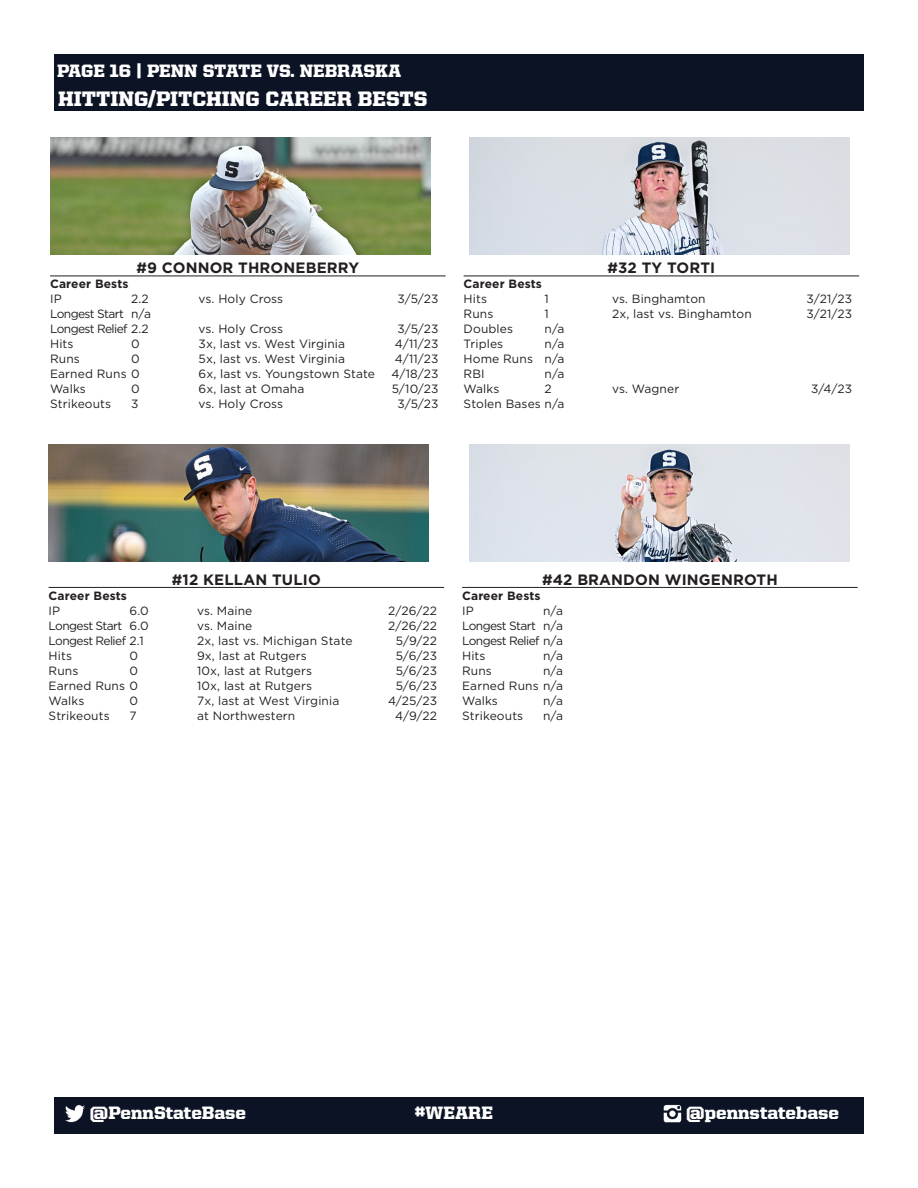
<style>
.page{position:relative;width:918px;height:1188px;background:#fff}
.page>*{position:absolute;margin:0;border:0;box-sizing:border-box;transform-origin:0 0}
.t1{font:900 21px "United Serif Reg";color:#fff}
.t2{font:900 18px "United Serif Reg";color:#fff}
.t3{font:700 15px "Gotham";letter-spacing:.01em;color:#231f20}
.t4{font:12px "Gotham";letter-spacing:.01em;color:#231f20}
.t5{font:12px "Gotham";letter-spacing:-.05em;color:#231f20}
.t6{font:700 12px "Gotham";letter-spacing:.01em;color:#231f20}
</style>
<div class="page">
<div style="left:54px;top:54px;width:810px;height:32px;background:#0b1324"></div>
<div style="left:54px;top:1097px;width:810px;height:37px;background:#0b1324"></div>
<img style="left:65px;top:1104px;width:20px;height:19px">
<img style="left:663px;top:1104px;width:19px;height:18px">
<hr style="left:49px;top:587px;width:395px;height:1px;background:#231f20">
<hr style="left:462px;top:587px;width:396px;height:1px;background:#231f20">
<div style="left:54px;top:86px;width:810px;height:25px;background:#0b1324"></div>
<hr style="left:50px;top:276px;width:396px;height:1px;background:#231f20">
<hr style="left:464px;top:276px;width:395px;height:1px;background:#231f20">
<img style="left:470px;top:445px;width:380px;height:117px">
<img style="left:49px;top:445px;width:380px;height:117px">
<img style="left:470px;top:138px;width:380px;height:117px">
<img style="left:50px;top:138px;width:380px;height:117px">
<h2 class="t2" style="left:57px;top:60px;width:346px">PAGE 16 | PENN STATE VS. NEBRASKA</h2>
<p class="t1" style="left:58px;top:87px;width:371px">HITTING/PITCHING CAREER BESTS</p>
<p class="t3" style="left:136px;top:258px;width:224px">#9 CONNOR THRONEBERRY</p>
<p class="t6" style="left:50px;top:276px;width:80px">Career Bests</p>
<p class="t4" style="left:50px;top:291px;width:13px">IP</p>
<p class="t4" style="left:131px;top:291px;width:19px">2.2</p>
<p class="t4" style="left:199px;top:291px;width:86px">vs. Holy Cross</p>
<p class="t4" style="left:397px;top:291px;width:43px">3/5/23</p>
<p class="t5" style="left:50px;top:306px;width:102px">Longest Start n/a</p>
<p class="t5" style="left:50px;top:321px;width:100px">Longest Relief 2.2</p>
<p class="t4" style="left:199px;top:321px;width:86px">vs. Holy Cross</p>
<p class="t4" style="left:397px;top:321px;width:43px">3/5/23</p>
<p class="t4" style="left:50px;top:336px;width:25px">Hits</p>
<p class="t4" style="left:131px;top:336px;width:10px">0</p>
<p class="t4" style="left:199px;top:336px;width:148px">3x, last vs. West Virginia</p>
<p class="t4" style="left:395px;top:336px;width:45px">4/11/23</p>
<p class="t4" style="left:50px;top:351px;width:31px">Runs</p>
<p class="t4" style="left:131px;top:351px;width:10px">0</p>
<p class="t4" style="left:199px;top:351px;width:148px">5x, last vs. West Virginia</p>
<p class="t4" style="left:395px;top:351px;width:45px">4/11/23</p>
<p class="t4" style="left:50px;top:366px;width:91px">Earned Runs 0</p>
<p class="t4" style="left:199px;top:366px;width:178px">6x, last vs. Youngstown State</p>
<p class="t4" style="left:392px;top:366px;width:49px">4/18/23</p>
<p class="t4" style="left:50px;top:381px;width:37px">Walks</p>
<p class="t4" style="left:131px;top:381px;width:10px">0</p>
<p class="t4" style="left:199px;top:381px;width:107px">6x, last at Omaha</p>
<p class="t4" style="left:392px;top:381px;width:48px">5/10/23</p>
<p class="t4" style="left:50px;top:396px;width:63px">Strikeouts</p>
<p class="t4" style="left:131px;top:396px;width:9px">3</p>
<p class="t4" style="left:199px;top:396px;width:86px">vs. Holy Cross</p>
<p class="t4" style="left:397px;top:396px;width:43px">3/5/23</p>
<p class="t3" style="left:607px;top:258px;width:109px">#32 TY TORTI</p>
<p class="t6" style="left:464px;top:276px;width:80px">Career Bests</p>
<p class="t4" style="left:464px;top:291px;width:25px">Hits</p>
<p class="t4" style="left:545px;top:291px;width:6px">1</p>
<p class="t4" style="left:612px;top:291px;width:95px">vs. Binghamton</p>
<p class="t4" style="left:806px;top:291px;width:47px">3/21/23</p>
<p class="t4" style="left:464px;top:306px;width:31px">Runs</p>
<p class="t4" style="left:545px;top:306px;width:6px">1</p>
<p class="t4" style="left:612px;top:306px;width:141px">2x, last vs. Binghamton</p>
<p class="t4" style="left:806px;top:306px;width:47px">3/21/23</p>
<p class="t4" style="left:464px;top:321px;width:51px">Doubles</p>
<p class="t4" style="left:545px;top:321px;width:21px">n/a</p>
<p class="t4" style="left:464px;top:336px;width:41px">Triples</p>
<p class="t4" style="left:545px;top:336px;width:21px">n/a</p>
<p class="t4" style="left:464px;top:351px;width:102px">Home Runs n/a</p>
<p class="t4" style="left:464px;top:366px;width:23px">RBI</p>
<p class="t4" style="left:545px;top:366px;width:21px">n/a</p>
<p class="t4" style="left:464px;top:381px;width:37px">Walks</p>
<p class="t4" style="left:545px;top:381px;width:9px">2</p>
<p class="t4" style="left:612px;top:381px;width:69px">vs. Wagner</p>
<p class="t4" style="left:811px;top:381px;width:43px">3/4/23</p>
<p class="t4" style="left:464px;top:396px;width:102px">Stolen Bases n/a</p>
<p class="t3" style="left:172px;top:569px;width:150px">#12 KELLAN TULIO</p>
<p class="t6" style="left:49px;top:587px;width:80px">Career Bests</p>
<p class="t4" style="left:49px;top:603px;width:13px">IP</p>
<p class="t4" style="left:130px;top:603px;width:21px">6.0</p>
<p class="t4" style="left:197px;top:603px;width:57px">vs. Maine</p>
<p class="t4" style="left:388px;top:603px;width:50px">2/26/22</p>
<p class="t5" style="left:49px;top:618px;width:102px">Longest Start 6.0</p>
<p class="t4" style="left:197px;top:618px;width:57px">vs. Maine</p>
<p class="t4" style="left:388px;top:618px;width:50px">2/26/22</p>
<p class="t5" style="left:49px;top:633px;width:97px">Longest Relief 2.1</p>
<p class="t4" style="left:197px;top:633px;width:157px">2x, last vs. Michigan State</p>
<p class="t4" style="left:396px;top:633px;width:43px">5/9/22</p>
<p class="t4" style="left:49px;top:648px;width:25px">Hits</p>
<p class="t4" style="left:130px;top:648px;width:10px">0</p>
<p class="t4" style="left:197px;top:648px;width:111px">9x, last at Rutgers</p>
<p class="t4" style="left:396px;top:648px;width:43px">5/6/23</p>
<p class="t4" style="left:49px;top:663px;width:31px">Runs</p>
<p class="t4" style="left:130px;top:663px;width:10px">0</p>
<p class="t4" style="left:197px;top:663px;width:116px">10x, last at Rutgers</p>
<p class="t4" style="left:396px;top:663px;width:43px">5/6/23</p>
<p class="t4" style="left:49px;top:678px;width:91px">Earned Runs 0</p>
<p class="t4" style="left:197px;top:678px;width:116px">10x, last at Rutgers</p>
<p class="t4" style="left:396px;top:678px;width:43px">5/6/23</p>
<p class="t4" style="left:49px;top:693px;width:37px">Walks</p>
<p class="t4" style="left:130px;top:693px;width:10px">0</p>
<p class="t4" style="left:197px;top:693px;width:144px">7x, last at West Virginia</p>
<p class="t4" style="left:388px;top:693px;width:51px">4/25/23</p>
<p class="t4" style="left:49px;top:708px;width:63px">Strikeouts</p>
<p class="t4" style="left:130px;top:708px;width:9px">7</p>
<p class="t4" style="left:197px;top:708px;width:100px">at Northwestern</p>
<p class="t4" style="left:395px;top:708px;width:43px">4/9/22</p>
<p class="t3" style="left:542px;top:569px;width:237px">#42 BRANDON WINGENROTH</p>
<p class="t6" style="left:462px;top:587px;width:80px">Career Bests</p>
<p class="t4" style="left:462px;top:603px;width:13px">IP</p>
<p class="t4" style="left:543px;top:603px;width:21px">n/a</p>
<p class="t5" style="left:462px;top:618px;width:102px">Longest Start n/a</p>
<p class="t5" style="left:462px;top:633px;width:102px">Longest Relief n/a</p>
<p class="t4" style="left:462px;top:648px;width:25px">Hits</p>
<p class="t4" style="left:543px;top:648px;width:21px">n/a</p>
<p class="t4" style="left:462px;top:663px;width:31px">Runs</p>
<p class="t4" style="left:543px;top:663px;width:21px">n/a</p>
<p class="t4" style="left:462px;top:678px;width:102px">Earned Runs n/a</p>
<p class="t4" style="left:462px;top:693px;width:37px">Walks</p>
<p class="t4" style="left:543px;top:693px;width:21px">n/a</p>
<p class="t4" style="left:462px;top:708px;width:63px">Strikeouts</p>
<p class="t4" style="left:543px;top:708px;width:21px">n/a</p>
<h2 class="t2" style="left:90px;top:1102px;width:158px">@PennStateBase</h2>
<h2 class="t2" style="left:415px;top:1102px;width:80px">#WEARE</h2>
<h2 class="t2" style="left:686px;top:1103px;width:154px">@pennstatebase</h2>
</div>
